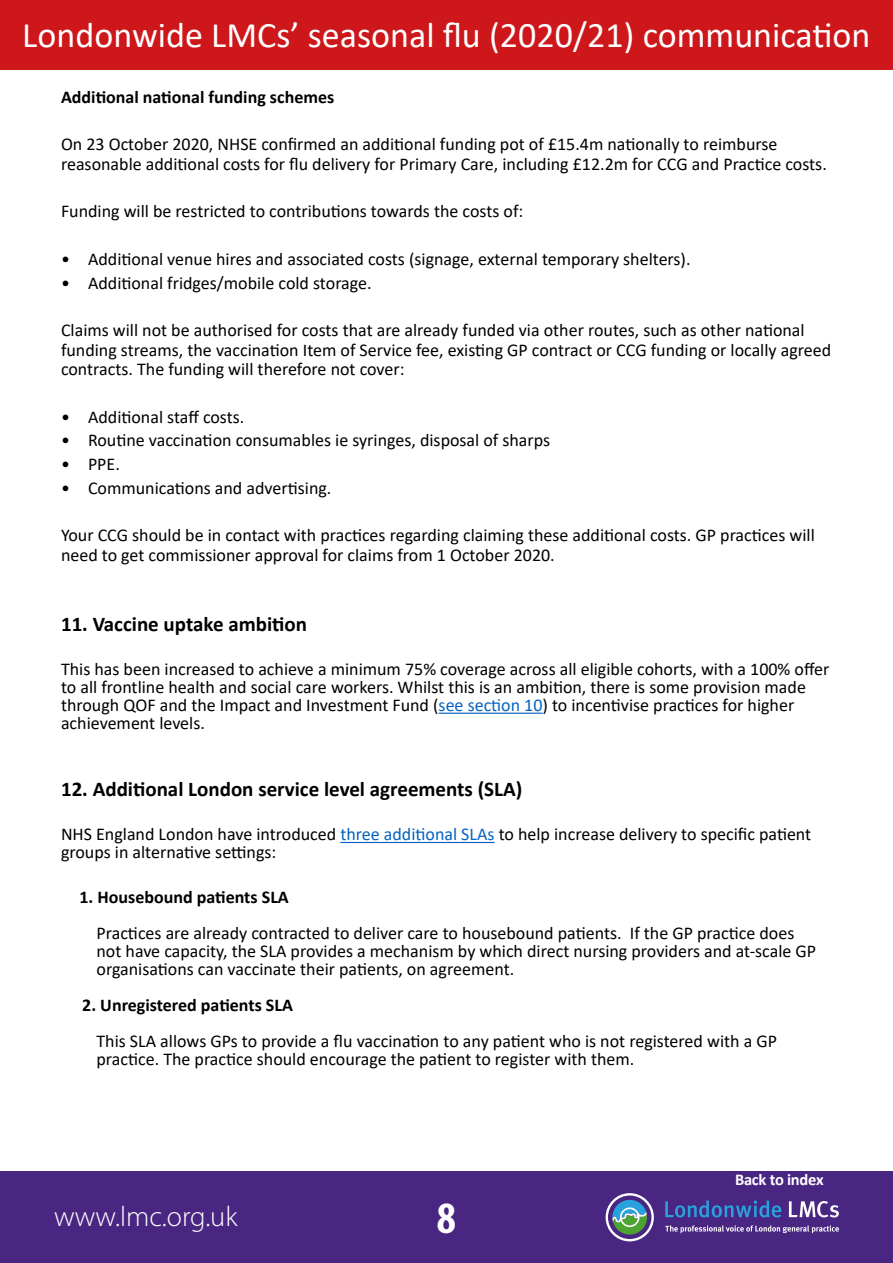
<style>
.page{position:relative;width:893px;height:1263px;background:#fff}
.page>*{position:absolute;margin:0;border:0;box-sizing:border-box;transform-origin:0 0}
.t1{font:700 condensed 45px "Myriad Pro";color:#fff}
.t2{font:36px "Calibri";color:#fff}
.t3{font:300 28.5px "Myriad Pro";color:#fff}
.t4{font:700 21px "Calibri";color:#000}
.t5{font:18px/18px "Calibri";color:#000}
.t6{font:700 18px "Calibri";color:#000}
.t7{font:700 16.5px "Calibri";letter-spacing:-.015em;color:#fff}
.s1{color:#0563c1}
</style>
<div class="page">
<div style="left:0;top:1171px;width:893px;height:92px;background:#4a2683"></div>
<svg style="left:665px;top:1225px;width:174px;height:8px"></svg>
<svg style="left:665px;top:1200px;width:116px;height:17px"></svg>
<svg style="left:789px;top:1201px;width:50px;height:16px"></svg>
<svg style="left:606px;top:1193px;width:48px;height:48px"></svg>
<hr style="left:439px;top:713px;width:104px;height:1px;background:#0563c1">
<hr style="left:340px;top:842px;width:155px;height:1px;background:#0563c1">
<div style="left:0;top:0;width:893px;height:69px;background:#cd171a"></div>
<h2 class="t2" style="left:22px;top:10px;width:850px">Londonwide LMCs’ seasonal flu (2020/21) communication</h2>
<p class="t6" style="left:61px;top:84px;width:275px">Additional national funding schemes</p>
<p class="t5" style="left:61px;top:134px;width:767px;line-height:19.5px">On 23 October 2020, NHSE confirmed an additional funding pot of £15.4m nationally to reimburse reasonable additional costs for flu delivery for Primary Care, including £12.2m for CCG and Practice costs.</p>
<p class="t5" style="left:61px;top:202px;width:464px">Funding will be restricted to contributions towards the costs of:</p>
<p class="t5" style="left:61px;top:249px;width:631px">• Additional venue hires and associated costs (signage, external temporary shelters).</p>
<p class="t5" style="left:61px;top:273px;width:312px">• Additional fridges/mobile cold storage.</p>
<p class="t5" style="left:61px;top:320px;width:772px;line-height:19.5px">Claims will not be authorised for costs that are already funded via other routes, such as other national funding streams, the vaccination Item of Service fee, existing GP contract or CCG funding or locally agreed contracts. The funding will therefore not cover:</p>
<p class="t5" style="left:61px;top:407px;width:185px">• Additional staff costs.</p>
<p class="t5" style="left:61px;top:431px;width:491px">• Routine vaccination consumables ie syringes, disposal of sharps</p>
<p class="t5" style="left:61px;top:455px;width:60px">• PPE.</p>
<p class="t5" style="left:61px;top:478px;width:272px">• Communications and advertising.</p>
<p class="t5" style="left:61px;top:525px;width:755px;line-height:19.5px">Your CCG should be in contact with practices regarding claiming these additional costs. GP practices will need to get commissioner approval for claims from 1 October 2020.</p>
<p class="t4" style="left:61px;top:609px;width:248px">11. Vaccine uptake ambition</p>
<p class="t5" style="left:61px;top:660px;width:770px">This has been increased to achieve a minimum 75% coverage across all eligible cohorts, with a 100% offer to all frontline health and social care workers. Whilst this is an ambition, there is some provision made through QOF and the Impact and Investment Fund (<span class="s1">see section 10</span>) to incentivise practices for higher achievement levels.</p>
<p class="t4" style="left:61px;top:774px;width:463px">12. Additional London service level agreements (SLA)</p>
<p class="t5" style="left:61px;top:825px;width:752px">NHS England London have introduced <span class="s1">three additional SLAs</span> to help increase delivery to specific patient groups in alternative settings:</p>
<p class="t6" style="left:80px;top:884px;width:211px">1. Housebound patients SLA</p>
<p class="t5" style="left:97px;top:923px;width:721px">Practices are already contracted to deliver care to housebound patients. If the GP practice does not have capacity, the SLA provides a mechanism by which direct nursing providers and at-scale GP organisations can vaccinate their patients, on agreement.</p>
<p class="t6" style="left:82px;top:992px;width:212px">2. Unregistered patients SLA</p>
<p class="t5" style="left:97px;top:1031px;width:682px">This SLA allows GPs to provide a flu vaccination to any patient who is not registered with a GP practice. The practice should encourage the patient to register with them.</p>
<h3 class="t3" style="left:54px;top:1200px;width:185px">www.lmc.org.uk</h3>
<h1 class="t1" style="left:437px;top:1190px;width:21px">8</h1>
<p class="t7" style="left:735px;top:1168px;width:90px">Back to index</p>
</div>
